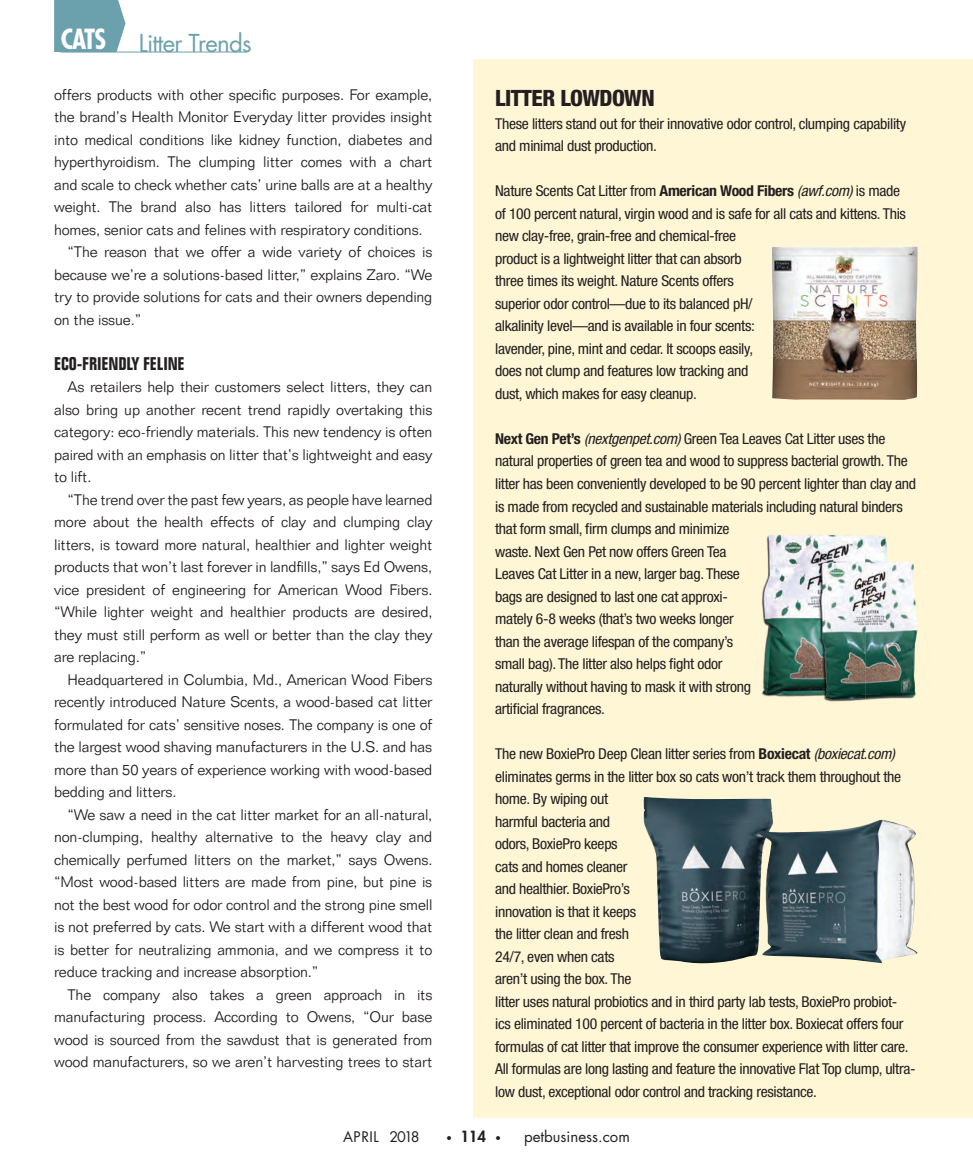
<style>
.page{position:relative;width:973px;height:1175px;background:#fff}
.page>*{position:absolute;margin:0;border:0;box-sizing:border-box;transform-origin:0 0}
.t1{font:700 condensed 27px "Futura";color:#fff}
.t2{font:24px "Futura";letter-spacing:-.03em;color:#6ba1ad}
.t3{font:800 condensed 22.5px "Helvetica Neue";letter-spacing:-.02em;color:#231f20}
.t4{font:700 condensed 18px "Folio BT";letter-spacing:-.01em;color:#231f20}
.t5{font:300 15px "Folio BT";letter-spacing:-.01em;color:#231f20}
.t6{font:condensed 15px/22.5px "Helvetica Neue";letter-spacing:-.02em;color:#231f20;scale:1.05 1}
.t7{font:15px "Futura";color:#231f20}
.t8{font:800 15px "Futura";color:#231f20}
.t9{font:14.25px "Futura";letter-spacing:.04em;color:#231f20}
.s1{font-weight:700}
.s2{font-style:italic}
.s3{font-size:10.5px}
.s4{font-weight:400;font-size:10.5px}
</style>
<div class="page">
<svg style="left:54px;top:0;width:71px;height:52px;background:#72a5b1"></svg>
<div style="left:473px;top:60px;width:499px;height:1058px;background:#fef6d4"></div>
<img style="left:772px;top:246px;width:145px;height:154px">
<img style="left:761px;top:534px;width:103px;height:168px">
<img style="left:864px;top:535px;width:53px;height:165px">
<img style="left:643px;top:797px;width:274px;height:166px">
<hr style="left:61px;top:52px;width:186px;height:1px;background:#6ba1ad">
<p class="t1" style="left:61px;top:21px;width:47px">CATS</p>
<p class="t2" style="left:139px;top:26px;width:114px">Litter Trends</p>
<p class="t5" style="left:54px;top:85px;width:379px">offers products with other specific purposes. For example,</p>
<p class="t5" style="left:54px;top:108px;width:379px">the brand’s Health Monitor Everyday litter provides insight</p>
<p class="t5" style="left:54px;top:130px;width:380px">into medical conditions like kidney function, diabetes and</p>
<p class="t5" style="left:54px;top:153px;width:379px">hyperthyroidism. The clumping litter comes with a chart</p>
<p class="t5" style="left:54px;top:175px;width:379px">and scale to check whether cats’ urine balls are at a healthy</p>
<p class="t5" style="left:54px;top:198px;width:379px">weight. The brand also has litters tailored for multi-cat</p>
<p class="t5" style="left:54px;top:220px;width:370px">homes, senior cats and felines with respiratory conditions.</p>
<p class="t5" style="left:68px;top:243px;width:366px">“The reason that we offer a wide variety of choices is</p>
<p class="t5" style="left:54px;top:265px;width:379px">because we’re a solutions-based litter,” explains Zaro. “We</p>
<p class="t5" style="left:54px;top:288px;width:380px">try to provide solutions for cats and their owners depending</p>
<p class="t5" style="left:54px;top:310px;width:89px">on the issue.”</p>
<p class="t4" style="left:54px;top:352px;width:132px">ECO-FRIENDLY FELINE</p>
<p class="t5" style="left:68px;top:378px;width:366px">As retailers help their customers select litters, they can</p>
<p class="t5" style="left:54px;top:400px;width:379px">also bring up another recent trend rapidly overtaking this</p>
<p class="t5" style="left:54px;top:423px;width:380px">category: eco-friendly materials. This new tendency is often</p>
<p class="t5" style="left:54px;top:445px;width:380px">paired with an emphasis on litter that’s lightweight and easy</p>
<p class="t5" style="left:54px;top:468px;width:39px">to lift.</p>
<p class="t5" style="left:68px;top:490px;width:366px">“The trend over the past few years, as people have learned</p>
<p class="t5" style="left:54px;top:513px;width:379px">more about the health effects of clay and clumping clay</p>
<p class="t5" style="left:54px;top:535px;width:380px">litters, is toward more natural, healthier and lighter weight</p>
<p class="t5" style="left:54px;top:558px;width:379px">products that won’t last forever in landfills,” says Ed Owens,</p>
<p class="t5" style="left:54px;top:580px;width:379px">vice president of engineering for American Wood Fibers.</p>
<p class="t5" style="left:54px;top:603px;width:379px">“While lighter weight and healthier products are desired,</p>
<p class="t5" style="left:54px;top:625px;width:379px">they must still perform as well or better than the clay they</p>
<p class="t5" style="left:54px;top:648px;width:94px">are replacing.”</p>
<p class="t5" style="left:68px;top:670px;width:366px">Headquartered in Columbia, Md., American Wood Fibers</p>
<p class="t5" style="left:54px;top:693px;width:379px">recently introduced Nature Scents, a wood-based cat litter</p>
<p class="t5" style="left:54px;top:715px;width:380px">formulated for cats’ sensitive noses. The company is one of</p>
<p class="t5" style="left:54px;top:738px;width:379px">the largest wood shaving manufacturers in the U.S. and has</p>
<p class="t5" style="left:54px;top:760px;width:380px">more than 50 years of experience working with wood-based</p>
<p class="t5" style="left:54px;top:783px;width:124px">bedding and litters.</p>
<p class="t5" style="left:68px;top:805px;width:366px">“We saw a need in the cat litter market for an all-natural,</p>
<p class="t5" style="left:54px;top:828px;width:379px">non-clumping, healthy alternative to the heavy clay and</p>
<p class="t5" style="left:54px;top:850px;width:380px">chemically perfumed litters on the market,” says Owens.</p>
<p class="t5" style="left:54px;top:873px;width:379px">“Most wood-based litters are made from pine, but pine is</p>
<p class="t5" style="left:54px;top:895px;width:380px">not the best wood for odor control and the strong pine smell</p>
<p class="t5" style="left:54px;top:918px;width:380px">is not preferred by cats. We start with a different wood that</p>
<p class="t5" style="left:54px;top:940px;width:379px">is better for neutralizing ammonia, and we compress it to</p>
<p class="t5" style="left:54px;top:963px;width:266px">reduce tracking and increase absorption.”</p>
<p class="t5" style="left:68px;top:985px;width:366px">The company also takes a green approach in its</p>
<p class="t5" style="left:54px;top:1008px;width:379px">manufacturing process. According to Owens, “Our base</p>
<p class="t5" style="left:54px;top:1030px;width:379px">wood is sourced from the sawdust that is generated from</p>
<p class="t5" style="left:54px;top:1053px;width:380px">wood manufacturers, so we aren’t harvesting trees to start</p>
<p class="t3" style="left:495px;top:84px;width:161px">LITTER LOWDOWN</p>
<p class="t6" style="left:495px;top:112px;width:393px">These litters stand out for their innovative odor control, clumping capability and minimal dust production.</p>
<p class="t6" style="left:495px;top:180px;width:392px">Nature Scents Cat Litter from <span class="s1">American Wood Fibers</span> <span class="s2">(awf.com)</span> is made of 100 percent natural, virgin wood and is safe for all cats and kittens. This new clay-free, grain-free and chemical-free<br>product is a lightweight litter that can absorb<br>three times its weight. Nature Scents offers<br>superior odor control—due to its balanced pH/<br>alkalinity level—and is available in four scents:<br>lavender, pine, mint and cedar. It scoops easily,<br>does not clump and features low tracking and<br>dust, which makes for easy cleanup.</p>
<p class="t6" style="left:495px;top:427px;width:402px"><span class="s1">Next Gen Pet’s</span> <span class="s2">(nextgenpet.com)</span> Green Tea Leaves Cat Litter uses the natural properties of green tea and wood to suppress bacterial growth. The litter has been conveniently developed to be 90 percent lighter than clay and is made from recycled and sustainable materials including natural binders that form small, firm clumps and minimize<br>waste. Next Gen Pet now offers Green Tea<br>Leaves Cat Litter in a new, larger bag. These<br>bags are designed to last one cat approxi-<br>mately 6-8 weeks (that’s two weeks longer<br>than the average lifespan of the company’s<br>small bag). The litter also helps fight odor<br>naturally without having to mask it with strong<br>artificial fragrances.</p>
<p class="t6" style="left:495px;top:742px;width:402px">The new BoxiePro Deep Clean litter series from <span class="s1">Boxiecat</span> <span class="s2">(boxiecat.com) </span>eliminates germs in the litter box so cats won’t track them throughout the home. By wiping out<br>harmful bacteria and<br>odors, BoxiePro keeps<br>cats and homes cleaner<br>and healthier. BoxiePro’s<br>innovation is that it keeps<br>the litter clean and fresh<br>24/7, even when cats<br>aren’t using the box. The<br>litter uses natural probiotics and in third party lab tests, BoxiePro probiot&shy;ics eliminated 100 percent of bacteria in the litter box. Boxiecat offers four formulas of cat litter that improve the consumer experience with litter care.<br>All formulas are long lasting and feature the innovative Flat Top clump, ultra&shy;low dust, exceptional odor control and tracking resistance.</p>
<p class="t9" style="left:343px;top:1126px;width:78px">APRIL 2018</p>
<p class="t8" style="left:446px;top:1126px;width:56px"><span class="s3">•</span> 114 <span class="s4">•</span></p>
<p class="t7" style="left:524px;top:1126px;width:107px">petbusiness.com</p>
</div>
